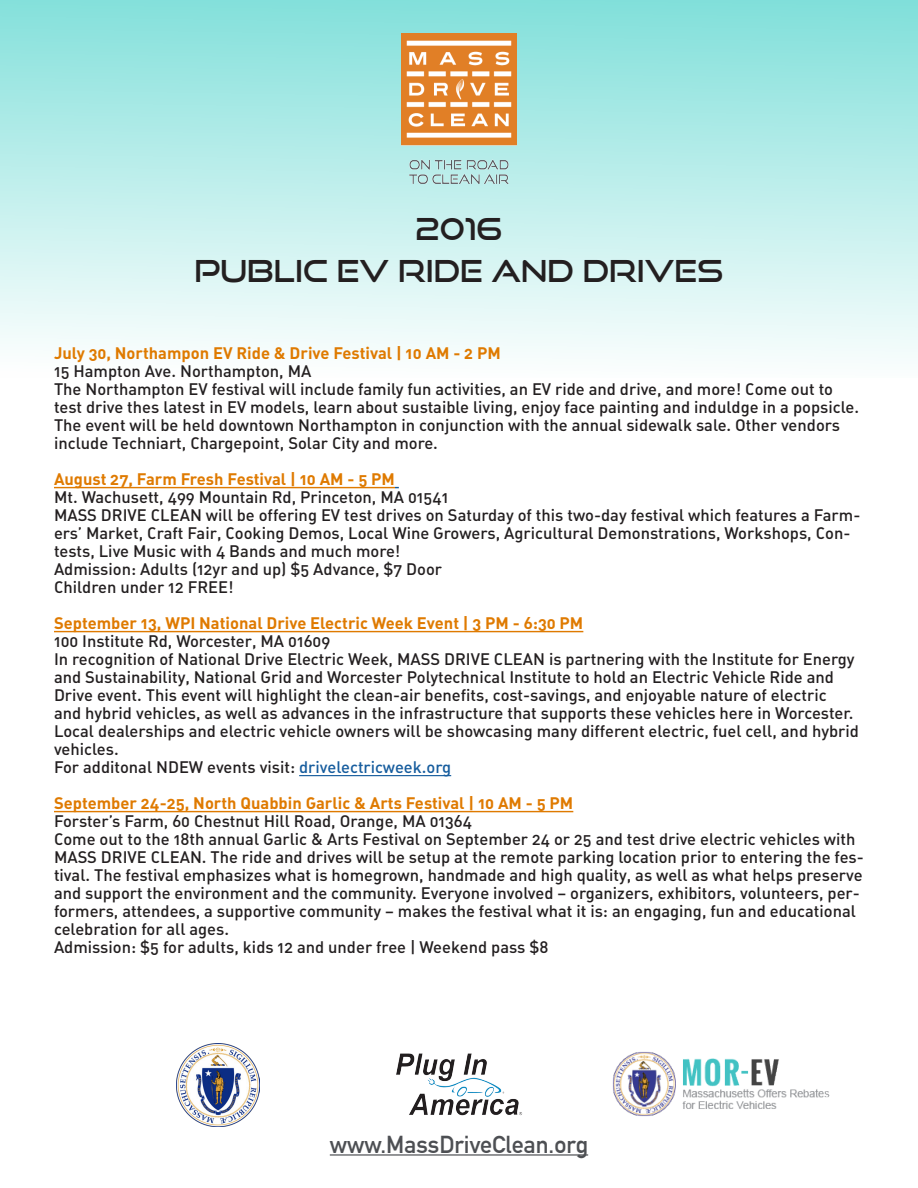
<style>
.page{position:relative;width:918px;height:1188px;background:#fff}
.page>*{position:absolute;margin:0;border:0;box-sizing:border-box;transform-origin:0 0}
.t1{font:30px "Good Times Rg";color:#231f20}
.t2{font:700 24px "DIN Alternate";color:#4d4f53}
.t3{font:16.5px/18px "DIN Medium Alternate";color:#231f20}
.t4{font:16.5px "DIN Bold Alternate";color:#df7a00}
.s1{color:#175d9e}
</style>
<div class="page">
<div style="left:0;top:0;width:918px;height:378px;background:linear-gradient(to bottom,#82dfda,#fdfefe)"></div>
<img style="left:401px;top:33px;width:115px;height:151px">
<img style="left:177px;top:1044px;width:83px;height:82px">
<img style="left:396px;top:1053px;width:127px;height:63px">
<img style="left:613px;top:1052px;width:217px;height:64px">
<hr style="left:330px;top:1154px;width:258px;height:2px;background:#4d4f53">
<hr style="left:54px;top:487px;width:341px;height:1px;background:#df7a00">
<hr style="left:54px;top:631px;width:529px;height:1px;background:#df7a00">
<hr style="left:299px;top:775px;width:152px;height:1px;background:#175d9e">
<hr style="left:54px;top:811px;width:519px;height:1px;background:#df7a00">
<p class="t1" style="left:415px;top:211px;width:89px">2016</p>
<p class="t1" style="left:194px;top:253px;width:531px">PUBLIC EV RIDE AND DRIVES</p>
<p class="t4" style="left:54px;top:343px;width:448px">July 30, Northampon EV Ride &amp; Drive Festival | 10 AM - 2 PM</p>
<p class="t3" style="left:54px;top:362px;width:259px">15 Hampton Ave. Northampton, MA</p>
<p class="t3" style="left:54px;top:380px;width:807px">The Northampton EV festival will include family fun activities, an EV ride and drive, and more! Come out to test drive thes latest in EV models, learn about sustaible living, enjoy face painting and induldge in a popsicle.<br>The event will be held downtown Northampton in conjunction with the annual sidewalk sale. Other vendors include Techniart, Chargepoint, Solar City and more.</p>
<p class="t4" style="left:54px;top:469px;width:343px">August 27, Farm Fresh Festival | 10 AM - 5 PM</p>
<p class="t3" style="left:54px;top:488px;width:396px">Mt. Wachusett, 499 Mountain Rd, Princeton, MA 01541</p>
<p class="t3" style="left:54px;top:506px;width:808px">MASS DRIVE CLEAN will be offering EV test drives on Saturday of this two-day festival which features a Farm&shy;ers’ Market, Craft Fair, Cooking Demos, Local Wine Growers, Agricultural Demonstrations, Workshops, Con&shy;tests, Live Music with 4 Bands and much more!</p>
<p class="t3" style="left:54px;top:560px;width:390px">Admission: Adults (12yr and up) $5 Advance, $7 Door</p>
<p class="t3" style="left:54px;top:578px;width:181px">Children under 12 FREE!</p>
<p class="t4" style="left:54px;top:613px;width:531px">September 13, WPI National Drive Electric Week Event | 3 PM - 6:30 PM</p>
<p class="t3" style="left:54px;top:632px;width:278px">100 Institute Rd, Worcester, MA 01609</p>
<p class="t3" style="left:54px;top:650px;width:807px">In recognition of National Drive Electric Week, MASS DRIVE CLEAN is partnering with the Institute for Energy and Sustainability, National Grid and Worcester Polytechnical Institute to hold an Electric Vehicle Ride and Drive event. This event will highlight the clean-air benefits, cost-savings, and enjoyable nature of electric<br>and hybrid vehicles, as well as advances in the infrastructure that supports these vehicles here in Worcester.<br>Local dealerships and electric vehicle owners will be showcasing many different electric, fuel cell, and hybrid vehicles.</p>
<p class="t3" style="left:54px;top:758px;width:399px">For additonal NDEW events visit: <span class="s1">drivelectricweek.org</span></p>
<p class="t4" style="left:54px;top:793px;width:521px">September 24-25, North Quabbin Garlic &amp; Arts Festival | 10 AM - 5 PM</p>
<p class="t3" style="left:54px;top:812px;width:420px">Forster’s Farm, 60 Chestnut Hill Road, Orange, MA 01364</p>
<p class="t3" style="left:54px;top:830px;width:811px">Come out to the 18th annual Garlic &amp; Arts Festival on September 24 or 25 and test drive electric vehicles with MASS DRIVE CLEAN. The ride and drives will be setup at the remote parking location prior to entering the fes&shy;tival. The festival emphasizes what is homegrown, handmade and high quality, as well as what helps preserve and support the environment and the community. Everyone involved – organizers, exhibitors, volunteers, per&shy;formers, attendees, a supportive community – makes the festival what it is: an engaging, fun and educational celebration for all ages.</p>
<p class="t3" style="left:54px;top:938px;width:496px">Admission: $5 for adults, kids 12 and under free | Weekend pass $8</p>
<p class="t2" style="left:330px;top:1126px;width:260px">www.MassDriveClean.org</p>
</div>
